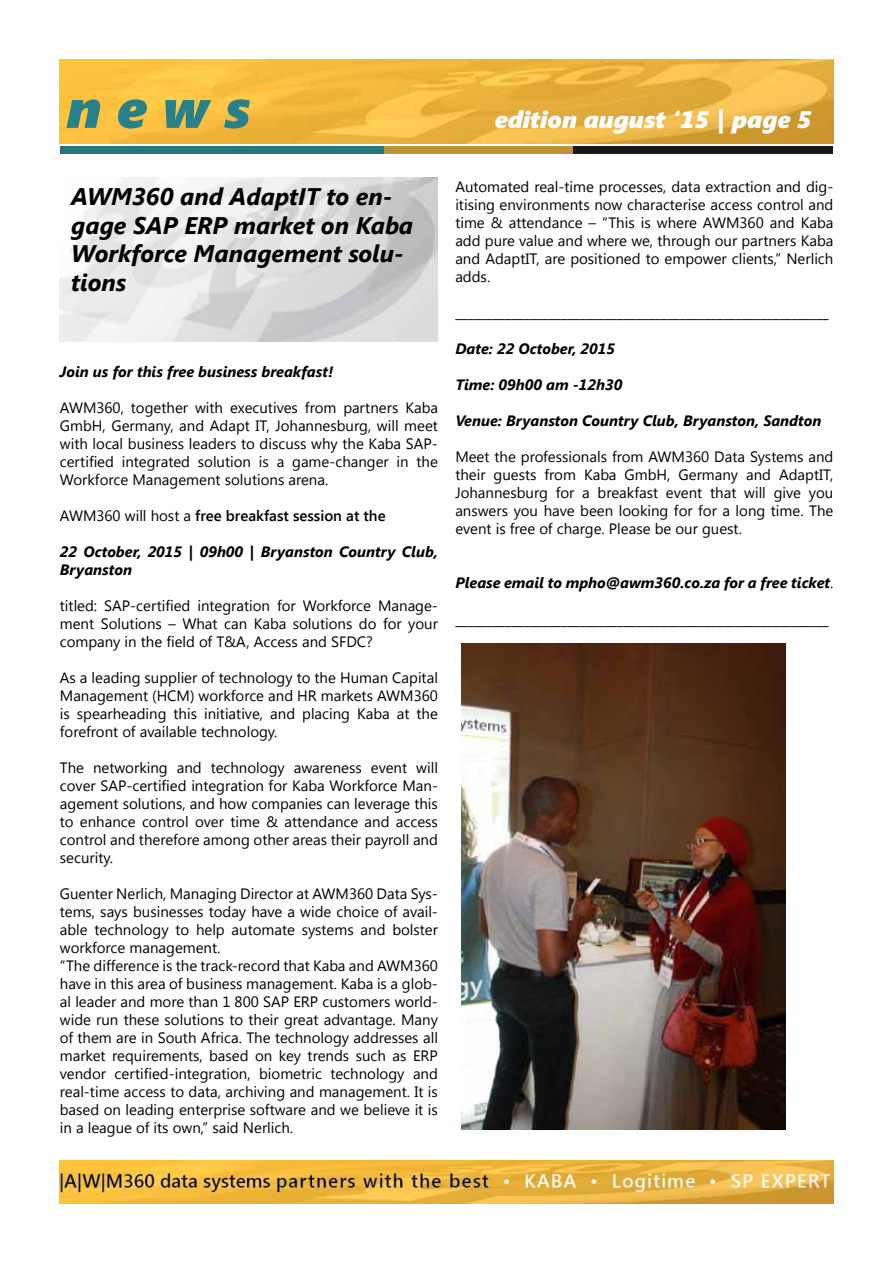
<style>
.page{position:relative;width:893px;height:1263px;background:#fff}
.page>*{position:absolute;margin:0;border:0;box-sizing:border-box;transform-origin:0 0}
.t1{font:italic 900 55.5px "Segoe";color:#27808a}
.t2{font:italic 700 24px/28.8px "Segoe UI";color:#000}
.t3{font:italic 900 24px "Segoe";color:#fff}
.t4{font:15px/18px "Segoe UI";color:#000;text-align:justify}
.t5{font:italic 700 15px/18px "Segoe UI";color:#000}
.t6{font:600 15px "Segoe UI";color:#000}
.s1{font-weight:400}
.s2{font-weight:400;font-style:normal}
</style>
<div class="page">
<img style="left:60px;top:178px;width:378px;height:164px">
<div style="left:60px;top:146px;width:324px;height:7px;background:#28767b"></div>
<div style="left:384px;top:146px;width:189px;height:7px;background:#c09238"></div>
<div style="left:573px;top:146px;width:260px;height:7px;background:#1a1818"></div>
<img style="left:60px;top:60px;width:774px;height:84px">
<img style="left:60px;top:1161px;width:774px;height:43px">
<img style="left:461px;top:643px;width:324px;height:486px">
<h1 class="t1" style="left:67px;top:76px;width:185px">n e w s</h1>
<h2 class="t3" style="left:495px;top:105px;width:318px">edition august ‘15 | page 5</h2>
<h2 class="t2" style="left:71px;top:181px;width:343px">AWM360 and AdaptIT to en&shy;gage SAP ERP market on Kaba<br>Workforce Management solu&shy;tions</h2>
<p class="t5" style="left:60px;top:361px;width:275px">Join us for this free business breakfast!</p>
<p class="t4" style="left:60px;top:398px;width:380px">AWM360, together with executives from partners Kaba GmbH, Germany, and Adapt IT, Johannesburg, will meet with local business leaders to discuss why the Kaba SAP&shy;certified integrated solution is a game-changer in the Workforce Management solutions arena.</p>
<p class="t6" style="left:60px;top:505px;width:327px"><span class="s1">AWM360 will host a</span> free breakfast session at the</p>
<p class="t5" style="left:60px;top:541px;width:380px">22 October, 2015 | 09h00 | Bryanston Country Club,<br>Bryanston</p>
<p class="t4" style="left:60px;top:596px;width:380px">titled: SAP-certified integration for Workforce Manage&shy;ment Solutions – What can Kaba solutions do for your company in the field of T&amp;A, Access and SFDC?</p>
<p class="t4" style="left:60px;top:668px;width:380px">As a leading supplier of technology to the Human Capital Management (HCM) workforce and HR markets AWM360 is spearheading this initiative, and placing Kaba at the forefront of available technology.</p>
<p class="t4" style="left:60px;top:758px;width:380px">The networking and technology awareness event will cover SAP-certified integration for Kaba Workforce Man&shy;agement solutions, and how companies can leverage this to enhance control over time &amp; attendance and access control and therefore among other areas their payroll and security.</p>
<p class="t4" style="left:60px;top:884px;width:380px;text-align:left">Guenter Nerlich, Managing Director at AWM360 Data Sys&shy;tems, says businesses today have a wide choice of avail&shy;able technology to help automate systems and bolster workforce management.<br>“The difference is the track-record that Kaba and AWM360 have in this area of business management. Kaba is a glob&shy;al leader and more than 1 800 SAP ERP customers world&shy;wide run these solutions to their great advantage. Many of them are in South Africa. The technology addresses all market requirements, based on key trends such as ERP vendor certified-integration, biometric technology and real-time access to data, archiving and management. It is based on leading enterprise software and we believe it is in a league of its own,” said Nerlich.</p>
<p class="t4" style="left:455px;top:177px;width:380px">Automated real-time processes, data extraction and dig&shy;itising environments now characterise access control and time &amp; attendance – “This is where AWM360 and Kaba add pure value and where we, through our partners Kaba and AdaptIT, are positioned to empower clients,” Nerlich adds.</p>
<p class="t4" style="left:455px;top:303px;width:375px">____________________________________________________________</p>
<p class="t5" style="left:455px;top:339px;width:161px">Date: 22 October, 2015</p>
<p class="t5" style="left:455px;top:375px;width:169px">Time: 09h00 am -12h30</p>
<p class="t5" style="left:455px;top:411px;width:367px">Venue: Bryanston Country Club, Bryanston, Sandton</p>
<p class="t4" style="left:455px;top:447px;width:380px">Meet the professionals from AWM360 Data Systems and their guests from Kaba GmbH, Germany and AdaptIT, Johannesburg for a breakfast event that will give you answers you have been looking for for a long time. The event is free of charge. Please be our guest.</p>
<p class="t5" style="left:455px;top:573px;width:379px">Please email to mpho@awm360.co.za for a free ticket<span class="s2">.</span></p>
<p class="t4" style="left:455px;top:609px;width:375px">____________________________________________________________</p>
</div>
